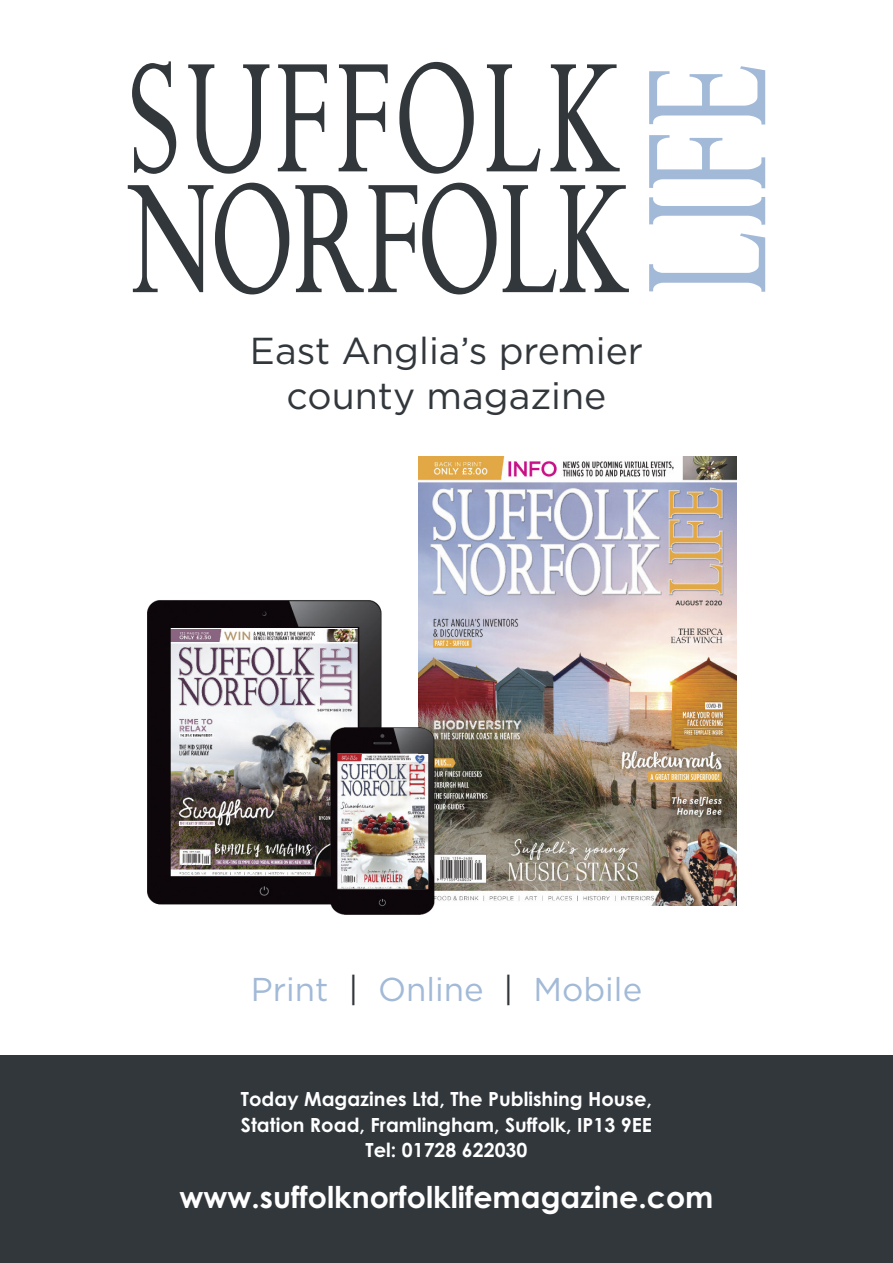
<style>
.page{position:relative;width:893px;height:1263px;background:#fff}
.page>*{position:absolute;margin:0;border:0;box-sizing:border-box;transform-origin:0 0}
.t1{font:37.5px/45px "Gotham";color:#32373c;text-align:center}
.t2{font:33px "Gotham";color:#a2bad7}
.t3{font:700 30px "Century Gothic";color:#fff}
.t4{font:700 19.5px/25.5px "Century Gothic";color:#fff;text-align:center}
.s1{color:#32373c}
</style>
<div class="page">
<img style="left:419px;top:456px;width:318px;height:449px">
<div style="left:0;top:1055px;width:893px;height:208px;background:#32373c"></div>
<svg style="left:128px;top:183px;width:501px;height:111px"></svg>
<svg style="left:132px;top:61px;width:488px;height:113px"></svg>
<svg style="left:649px;top:66px;width:116px;height:226px"></svg>
<img style="left:147px;top:593px;width:297px;height:322px">
<h1 class="t1" style="left:250px;top:332px;width:395px">East Anglia’s premier county magazine</h1>
<h2 class="t2" style="left:251px;top:978px;width:393px">Print <span class="s1">|</span> Online <span class="s1">|</span> Mobile</h2>
<p class="t4" style="left:241px;top:1086px;width:413px">Today Magazines Ltd, The Publishing House,<br>Station Road, Framlingham, Suffolk, IP13 9EE<br>Tel: 01728 622030</p>
<h3 class="t3" style="left:179px;top:1180px;width:535px">www.suffolknorfolklifemagazine.com</h3>
</div>
